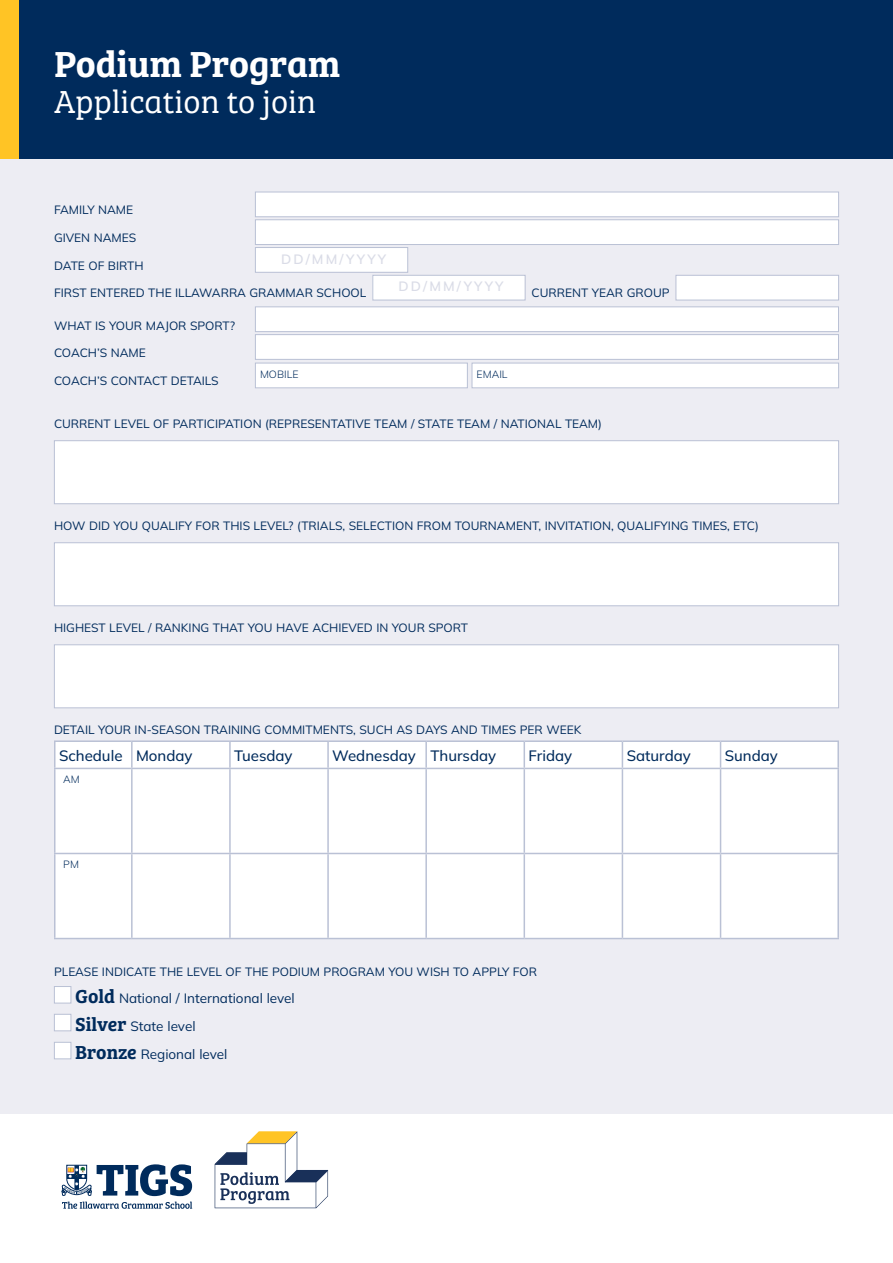
<style>
.page{position:relative;width:893px;height:1263px;background:#fff}
.page>*{position:absolute;margin:0;border:0;box-sizing:border-box;transform-origin:0 0}
.t1{font:37.5px "Bree Serif Sb";color:#fff}
.t2{font:33px "Bree Serif Lt";color:#fff}
.t3{font:200 15px "Mulish";color:#002b5c}
.t4{font:200 13.5px/27.9px "Mulish";color:#002b5c}
.t5{font:200 13.5px "Mulish";letter-spacing:.165em;color:#dadce7}
.t6{font:200 12px "Mulish";color:#002b5c}
.t7{font:200 10.5px "Mulish";color:#002b5c}
.s1{font-family:"Bree Serif Sb";font-weight:400;font-size:19.5px}
</style>
<div class="page">
<div style="left:0;top:0;width:893px;height:160px;background:#002b5c"></div>
<div style="left:0;top:0;width:18px;height:160px;background:#ffc425"></div>
<div style="left:0;top:160px;width:893px;height:954px;background:#ededf3"></div>
<div style="left:255px;top:192px;width:584px;height:25px;background:#fff;border:1px solid #bac1d5"></div>
<div style="left:255px;top:219px;width:584px;height:26px;background:#fff;border:1px solid #bac1d5"></div>
<div style="left:255px;top:247px;width:153px;height:25px;background:#fff"></div>
<div style="left:255px;top:247px;width:153px;height:26px;border:1px solid #bac1d5"></div>
<div style="left:373px;top:275px;width:152px;height:25px;background:#fff"></div>
<div style="left:372px;top:275px;width:153px;height:25px;border:1px solid #bac1d5"></div>
<div style="left:676px;top:275px;width:163px;height:25px;background:#fff;border:1px solid #bac1d5"></div>
<div style="left:255px;top:306px;width:584px;height:26px;background:#fff;border:1px solid #bac1d5"></div>
<div style="left:255px;top:334px;width:584px;height:26px;background:#fff;border:1px solid #bac1d5"></div>
<div style="left:255px;top:363px;width:212px;height:25px;background:#fff"></div>
<div style="left:255px;top:363px;width:213px;height:25px;border:1px solid #bac1d5"></div>
<div style="left:472px;top:363px;width:367px;height:25px;background:#fff"></div>
<div style="left:472px;top:363px;width:367px;height:25px;border:1px solid #bac1d5"></div>
<div style="left:54px;top:440px;width:785px;height:64px;background:#fff;border:1px solid #bac1d5"></div>
<div style="left:54px;top:542px;width:785px;height:64px;background:#fff;border:1px solid #bac1d5"></div>
<div style="left:54px;top:644px;width:785px;height:64px;background:#fff;border:1px solid #bac1d5"></div>
<div style="left:56px;top:742px;width:781px;height:196px;background:#fff"></div>
<hr style="left:54px;top:740px;width:78px;height:2px;background:#bac1d5">
<hr style="left:54px;top:742px;width:2px;height:26px;background:#bac1d5">
<hr style="left:132px;top:740px;width:98px;height:2px;background:#bac1d5">
<hr style="left:131px;top:742px;width:2px;height:26px;background:#bac1d5">
<hr style="left:230px;top:740px;width:98px;height:2px;background:#bac1d5">
<hr style="left:229px;top:742px;width:2px;height:26px;background:#bac1d5">
<hr style="left:328px;top:740px;width:98px;height:2px;background:#bac1d5">
<hr style="left:327px;top:742px;width:2px;height:26px;background:#bac1d5">
<hr style="left:426px;top:740px;width:98px;height:2px;background:#bac1d5">
<hr style="left:425px;top:742px;width:2px;height:26px;background:#bac1d5">
<hr style="left:524px;top:740px;width:98px;height:2px;background:#bac1d5">
<svg style="left:524px;top:742px;width:1px;height:26px"></svg>
<hr style="left:622px;top:740px;width:98px;height:2px;background:#bac1d5">
<svg style="left:622px;top:742px;width:1px;height:26px"></svg>
<hr style="left:720px;top:740px;width:119px;height:2px;background:#bac1d5">
<svg style="left:720px;top:742px;width:1px;height:26px"></svg>
<hr style="left:837px;top:742px;width:2px;height:26px;background:#bac1d5">
<hr style="left:54px;top:768px;width:78px;height:1px;background:#bac1d5">
<hr style="left:54px;top:769px;width:2px;height:84px;background:#bac1d5">
<hr style="left:132px;top:768px;width:98px;height:1px;background:#bac1d5">
<hr style="left:131px;top:769px;width:2px;height:84px;background:#bac1d5">
<hr style="left:230px;top:768px;width:98px;height:1px;background:#bac1d5">
<hr style="left:229px;top:769px;width:2px;height:84px;background:#bac1d5">
<hr style="left:328px;top:768px;width:98px;height:1px;background:#bac1d5">
<hr style="left:327px;top:769px;width:2px;height:84px;background:#bac1d5">
<hr style="left:426px;top:768px;width:98px;height:1px;background:#bac1d5">
<hr style="left:425px;top:769px;width:2px;height:84px;background:#bac1d5">
<hr style="left:524px;top:768px;width:98px;height:1px;background:#bac1d5">
<hr style="left:524px;top:769px;width:1px;height:84px;background:#bac1d5">
<hr style="left:622px;top:768px;width:98px;height:1px;background:#bac1d5">
<hr style="left:622px;top:769px;width:1px;height:84px;background:#bac1d5">
<hr style="left:720px;top:768px;width:119px;height:1px;background:#bac1d5">
<hr style="left:720px;top:769px;width:1px;height:84px;background:#bac1d5">
<hr style="left:837px;top:769px;width:2px;height:84px;background:#bac1d5">
<hr style="left:54px;top:853px;width:78px;height:1px;background:#bac1d5">
<hr style="left:54px;top:854px;width:2px;height:84px;background:#bac1d5">
<hr style="left:132px;top:853px;width:98px;height:1px;background:#bac1d5">
<hr style="left:131px;top:854px;width:2px;height:84px;background:#bac1d5">
<hr style="left:230px;top:853px;width:98px;height:1px;background:#bac1d5">
<hr style="left:229px;top:854px;width:2px;height:84px;background:#bac1d5">
<hr style="left:328px;top:853px;width:98px;height:1px;background:#bac1d5">
<hr style="left:327px;top:854px;width:2px;height:84px;background:#bac1d5">
<hr style="left:426px;top:853px;width:98px;height:1px;background:#bac1d5">
<hr style="left:425px;top:854px;width:2px;height:84px;background:#bac1d5">
<hr style="left:524px;top:853px;width:98px;height:1px;background:#bac1d5">
<hr style="left:524px;top:854px;width:1px;height:84px;background:#bac1d5">
<hr style="left:622px;top:853px;width:98px;height:1px;background:#bac1d5">
<hr style="left:622px;top:854px;width:1px;height:84px;background:#bac1d5">
<hr style="left:720px;top:853px;width:119px;height:1px;background:#bac1d5">
<hr style="left:720px;top:854px;width:1px;height:84px;background:#bac1d5">
<hr style="left:837px;top:854px;width:2px;height:84px;background:#bac1d5">
<hr style="left:54px;top:938px;width:78px;height:1px;background:#bac1d5">
<hr style="left:132px;top:938px;width:98px;height:1px;background:#bac1d5">
<hr style="left:230px;top:938px;width:98px;height:1px;background:#bac1d5">
<hr style="left:328px;top:938px;width:98px;height:1px;background:#bac1d5">
<hr style="left:426px;top:938px;width:98px;height:1px;background:#bac1d5">
<hr style="left:524px;top:938px;width:98px;height:1px;background:#bac1d5">
<hr style="left:622px;top:938px;width:98px;height:1px;background:#bac1d5">
<hr style="left:720px;top:938px;width:119px;height:1px;background:#bac1d5">
<div style="left:54px;top:986px;width:17px;height:17px;background:#fff;border:1px solid #bac1d5"></div>
<div style="left:54px;top:1014px;width:17px;height:17px;background:#fff;border:1px solid #bac1d5"></div>
<div style="left:54px;top:1042px;width:17px;height:17px;background:#fff;border:1px solid #bac1d5"></div>
<svg style="left:61px;top:1164px;width:131px;height:45px"></svg>
<svg style="left:214px;top:1131px;width:115px;height:77px"></svg>
<h1 class="t1" style="left:54px;top:36px;width:288px">Podium Program</h1>
<h2 class="t2" style="left:54px;top:78px;width:264px">Application to join</h2>
<p class="t6" style="left:54px;top:202px;width:81px">FAMILY NAME</p>
<p class="t6" style="left:54px;top:229px;width:84px">GIVEN NAMES</p>
<p class="t6" style="left:54px;top:257px;width:91px">DATE OF BIRTH</p>
<p class="t5" style="left:281px;top:250px;width:107px">DD/MM/YYYY</p>
<p class="t6" style="left:54px;top:285px;width:314px">FIRST ENTERED THE ILLAWARRA GRAMMAR SCHOOL</p>
<p class="t5" style="left:399px;top:277px;width:107px">DD/MM/YYYY</p>
<p class="t6" style="left:54px;top:317px;width:183px">WHAT IS YOUR MAJOR SPORT?</p>
<p class="t6" style="left:54px;top:345px;width:94px">COACH’S NAME</p>
<p class="t6" style="left:54px;top:373px;width:166px">COACH’S CONTACT DETAILS</p>
<p class="t7" style="left:260px;top:368px;width:40px">MOBILE</p>
<p class="t7" style="left:477px;top:368px;width:32px">EMAIL</p>
<p class="t6" style="left:531px;top:285px;width:140px">CURRENT YEAR GROUP</p>
<p class="t6" style="left:54px;top:416px;width:550px">CURRENT LEVEL OF PARTICIPATION (REPRESENTATIVE TEAM / STATE TEAM / NATIONAL TEAM)</p>
<p class="t6" style="left:54px;top:518px;width:706px">HOW DID YOU QUALIFY FOR THIS LEVEL? (TRIALS, SELECTION FROM TOURNAMENT, INVITATION, QUALIFYING TIMES, ETC)</p>
<p class="t6" style="left:54px;top:620px;width:416px">HIGHEST LEVEL / RANKING THAT YOU HAVE ACHIEVED IN YOUR SPORT</p>
<p class="t6" style="left:54px;top:722px;width:529px">DETAIL YOUR IN-SEASON TRAINING COMMITMENTS, SUCH AS DAYS AND TIMES PER WEEK</p>
<p class="t3" style="left:59px;top:745px;width:135px">Schedule Monday</p>
<p class="t3" style="left:234px;top:745px;width:60px">Tuesday</p>
<p class="t3" style="left:332px;top:745px;width:165px">Wednesday Thursday</p>
<p class="t3" style="left:529px;top:745px;width:45px">Friday</p>
<p class="t3" style="left:627px;top:745px;width:66px">Saturday</p>
<p class="t3" style="left:725px;top:745px;width:55px">Sunday</p>
<p class="t7" style="left:63px;top:772px;width:18px">AM</p>
<p class="t7" style="left:63px;top:857px;width:17px">PM</p>
<p class="t6" style="left:54px;top:963px;width:485px">PLEASE INDICATE THE LEVEL OF THE PODIUM PROGRAM YOU WISH TO APPLY FOR</p>
<p class="t4" style="left:75px;top:984px;width:221px"><span class="s1">Gold</span> National / International level<br><span class="s1">Silver</span> State level<br><span class="s1">Bronze</span> Regional level</p>
</div>
